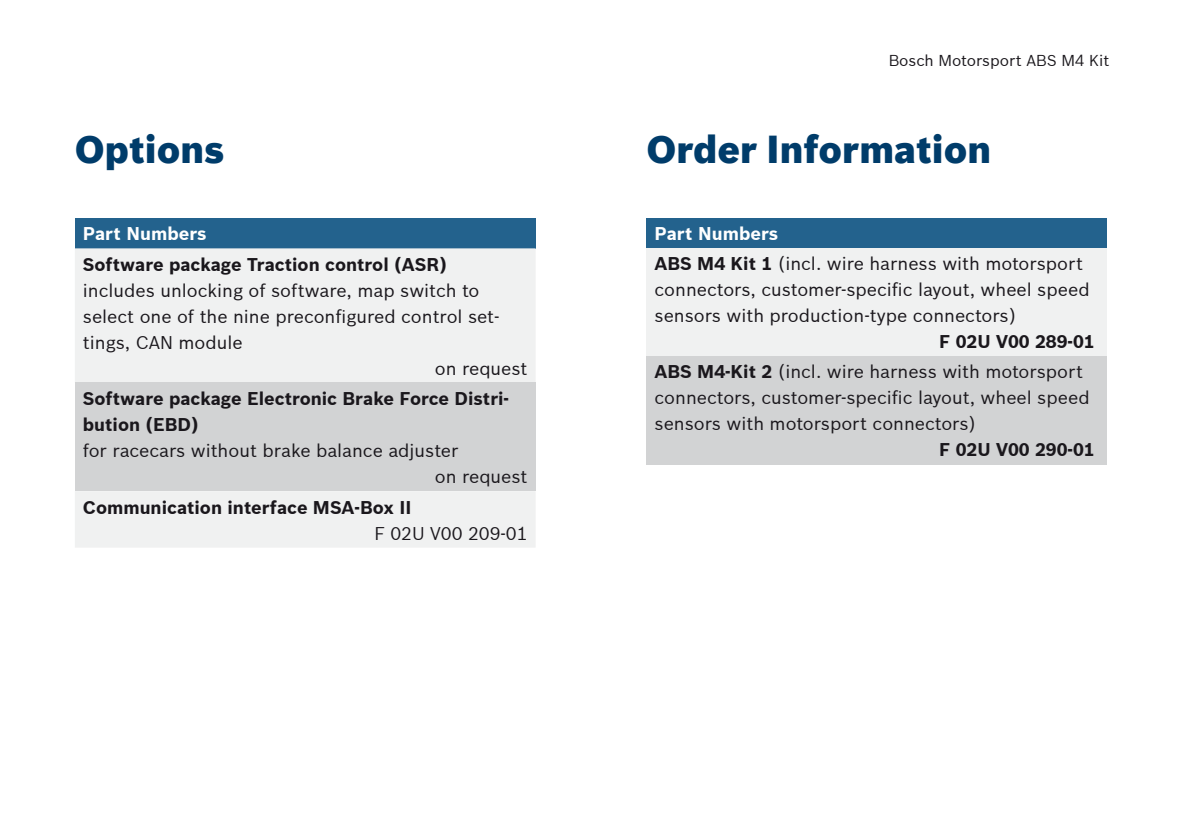
<style>
.page{position:relative;width:1191px;height:840px;background:#fff}
.page>*{position:absolute;margin:0;border:0;box-sizing:border-box;transform-origin:0 0}
.t1{font:900 38px "Bosch Sans";color:#003c6a}
.t2{font:18px/26px "Bosch Sans";color:#1a171c}
.t3{font:700 18px/26px "Bosch Sans";color:#1a171c}
.t4{font:700 18px "Bosch Sans";color:#fff}
.t5{font:15.4px "Bosch Sans";color:#1a171c}
.s1{font-weight:700;color:#fff}
.s2{font-weight:700}
</style>
<div class="page">
<div style="left:646px;top:218px;width:461px;height:30px;background:#23628d"></div>
<div style="left:646px;top:248px;width:461px;height:107px;background:#f0f1f1"></div>
<div style="left:646px;top:355px;width:461px;height:109px;background:#d2d3d4"></div>
<div style="left:75px;top:218px;width:460px;height:30px;background:#23628d"></div>
<div style="left:75px;top:248px;width:460px;height:299px;background:#f0f1f1"></div>
<div style="left:75px;top:382px;width:460px;height:109px;background:#d2d3d4"></div>
<p class="t5" style="left:888px;top:50px;width:222px">Bosch Motorsport ABS M4 Kit</p>
<h1 class="t1" style="left:75px;top:126px;width:151px">Options</h1>
<h1 class="t1" style="left:646px;top:126px;width:346px">Order Information</h1>
<p class="t4" style="left:83px;top:222px;width:125px">Part Numbers</p>
<p class="t3" style="left:83px;top:251px;width:365px">Software package Traction control (ASR)</p>
<p class="t2" style="left:83px;top:277px;width:398px">includes unlocking of software, map switch to</p>
<p class="t2" style="left:83px;top:303px;width:418px">select one of the nine preconfigured control set-</p>
<p class="t2" style="left:83px;top:329px;width:161px">tings, CAN module</p>
<p class="t2" style="left:435px;top:355px;width:94px">on request</p>
<p class="t3" style="left:83px;top:385px;width:428px">Software package Electronic Brake Force Distri&shy;bution (EBD)</p>
<p class="t2" style="left:435px;top:437px;width:94px;text-indent:-352px">for racecars without brake balance adjuster<br>on request</p>
<p class="t3" style="left:83px;top:494px;width:330px">Communication interface MSA-Box II</p>
<p class="t2" style="left:374px;top:519px;width:155px">F 02U V00 209-01</p>
<p class="t2" style="left:654px;top:219px;width:430px;line-height:29.4px"><span class="s1">Part Numbers<br></span><span class="s2">ABS M4 Kit 1</span> (incl. wire harness with motorsport</p>
<p class="t2" style="left:654px;top:276px;width:436px">connectors, customer-specific layout, wheel speed sensors with production-type connectors)</p>
<p class="t2" style="left:654px;top:326px;width:442px;line-height:30.4px;text-indent:285px"><span class="s2">F 02U V00 289-01<br>ABS M4-Kit 2</span> (incl. wire harness with motorsport</p>
<p class="t2" style="left:654px;top:384px;width:436px">connectors, customer-specific layout, wheel speed sensors with motorsport connectors)</p>
<p class="t3" style="left:939px;top:436px;width:157px">F 02U V00 290-01</p>
</div>
